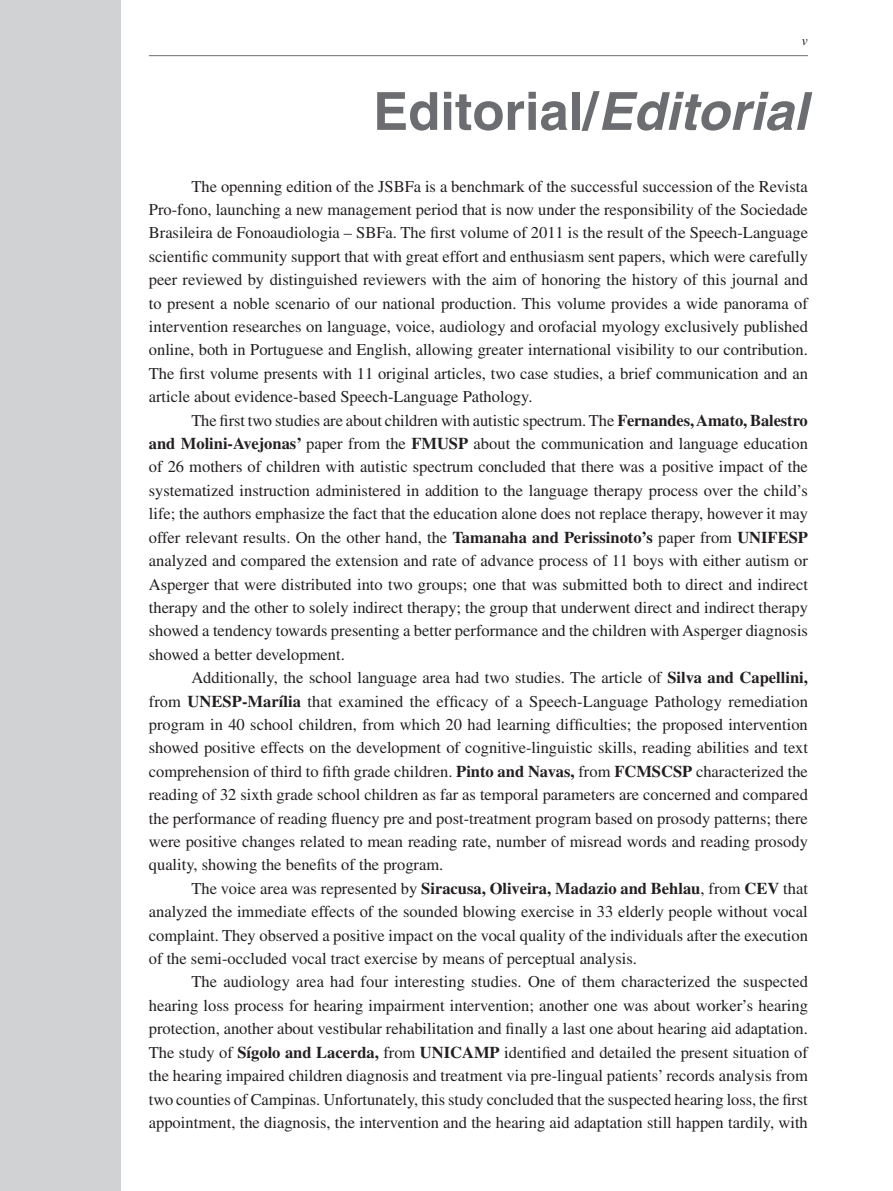
<style>
.page{position:relative;width:893px;height:1191px;background:#fff}
.page>*{position:absolute;margin:0;border:0;box-sizing:border-box;transform-origin:0 0}
.t1{font:700 52.5px "Helvetica";color:#6c6d70}
.Editorial{font:16.5px/23.4px "Times";color:#231f20;text-align:justify}
.t2{font:italic 13.5px "Times";color:#231f20}
.s1{font-style:italic}
.s2{font-weight:700}
</style>
<div class="page">
<hr style="left:149px;top:55px;width:659px;height:1px;background:#6c6d70">
<div style="left:0;top:0;width:120px;height:1191px;background:#d1d2d4"></div>
<p class="t2" style="left:802px;top:33px;width:7px">v</p>
<p class="t1" style="left:373px;top:79px;width:436px">Editorial/<span class="s1">Editorial</span></p>
<p class="Editorial" style="left:149px;top:174px;width:661px;text-indent:43px">The openning edition of the JSBFa is a benchmark of the successful succession of the Revista Pro-fono, launching a new management period that is now under the responsibility of the Sociedade Brasileira de Fonoaudiologia – SBFa. The first volume of 2011 is the result of the Speech-Language scientific community support that with great effort and enthusiasm sent papers, which were carefully peer reviewed by distinguished reviewers with the aim of honoring the history of this journal and to present a noble scenario of our national production. This volume provides a wide panorama of intervention researches on language, voice, audiology and orofacial myology exclusively published online, both in Portuguese and English, allowing greater international visibility to our contribution.<br>The first volume presents with 11 original articles, two case studies, a brief communication and an article about evidence-based Speech-Language Pathology.</p>
<p class="Editorial" style="left:149px;top:408px;width:661px;text-indent:43px">The first two studies are about children with autistic spectrum. The <span class="s2">Fernandes, Amato, Balestro and Molini-Avejonas’</span> paper from the <span class="s2">FMUSP</span> about the communication and language education of 26 mothers of children with autistic spectrum concluded that there was a positive impact of the systematized instruction administered in addition to the language therapy process over the child’s life; the authors emphasize the fact that the education alone does not replace therapy, however it may offer relevant results. On the other hand, the <span class="s2">Tamanaha and Perissinoto’s</span> paper from <span class="s2">UNIFESP </span>analyzed and compared the extension and rate of advance process of 11 boys with either autism or Asperger that were distributed into two groups; one that was submitted both to direct and indirect therapy and the other to solely indirect therapy; the group that underwent direct and indirect therapy showed a tendency towards presenting a better performance and the children with Asperger diagnosis showed a better development.</p>
<p class="Editorial" style="left:149px;top:666px;width:661px;text-indent:43px">Additionally, the school language area had two studies. The article of <span class="s2">Silva and Capellini, </span>from <span class="s2">UNESP-Marília</span> that examined the efficacy of a Speech-Language Pathology remediation program in 40 school children, from which 20 had learning difficulties; the proposed intervention showed positive effects on the development of cognitive-linguistic skills, reading abilities and text comprehension of third to fifth grade children. <span class="s2">Pinto and Navas,</span> from <span class="s2">FCMSCSP</span> characterized the reading of 32 sixth grade school children as far as temporal parameters are concerned and compared the performance of reading fluency pre and post-treatment program based on prosody patterns; there were positive changes related to mean reading rate, number of misread words and reading prosody quality, showing the benefits of the program.</p>
<p class="Editorial" style="left:149px;top:876px;width:661px;text-indent:43px">The voice area was represented by <span class="s2">Siracusa, Oliveira, Madazio and Behlau</span>, from <span class="s2">CEV</span> that analyzed the immediate effects of the sounded blowing exercise in 33 elderly people without vocal complaint. They observed a positive impact on the vocal quality of the individuals after the execution of the semi-occluded vocal tract exercise by means of perceptual analysis.</p>
<p class="Editorial" style="left:149px;top:970px;width:661px;text-indent:43px">The audiology area had four interesting studies. One of them characterized the suspected hearing loss process for hearing impairment intervention; another one was about worker’s hearing protection, another about vestibular rehabilitation and finally a last one about hearing aid adaptation.<br>The study of <span class="s2">Sígolo and Lacerda,</span> from <span class="s2">UNICAMP</span> identified and detailed the present situation of the hearing impaired children diagnosis and treatment via pre-lingual patients’ records analysis from two counties of Campinas. Unfortunately, this study concluded that the suspected hearing loss, the first appointment, the diagnosis, the intervention and the hearing aid adaptation still happen tardily, with</p>
</div>
